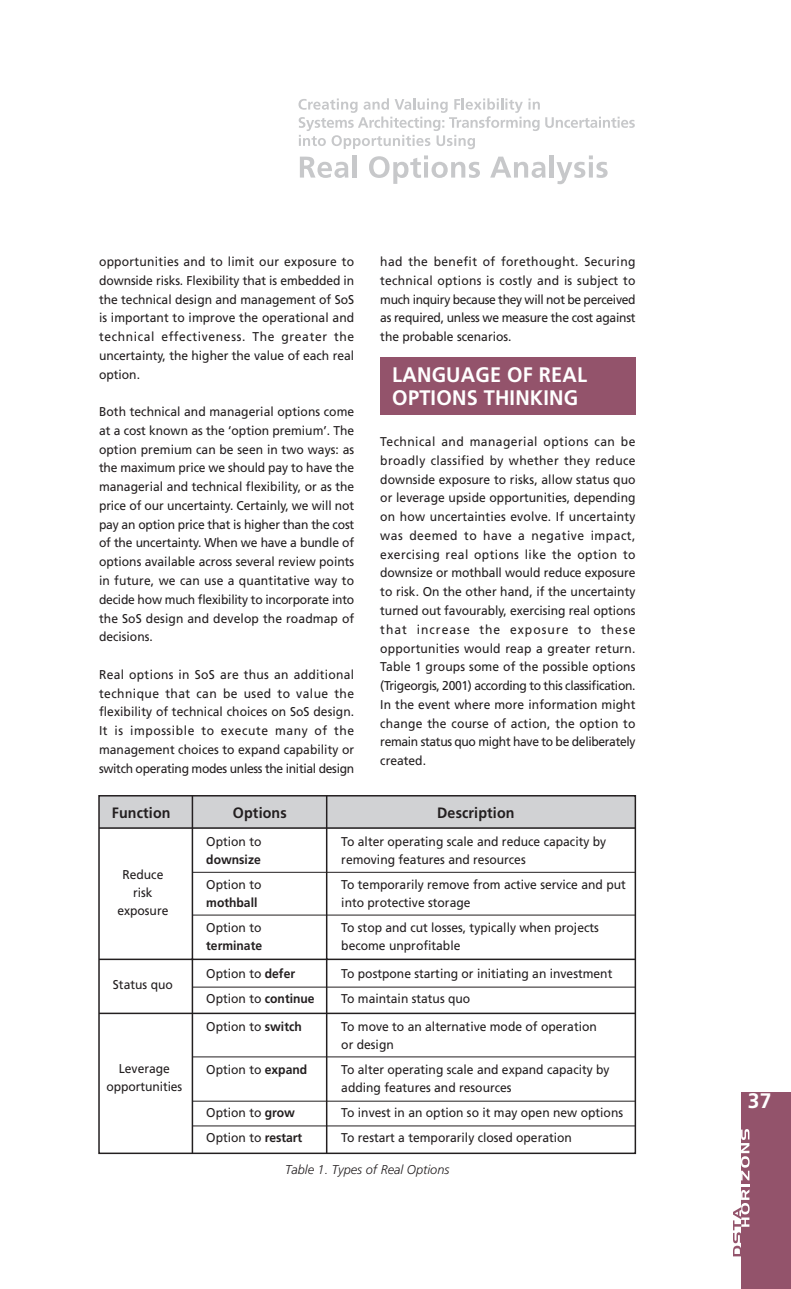
<style>
.page{position:relative;width:791px;height:1289px;background:#fff}
.page>*{position:absolute;margin:0;border:0;box-sizing:border-box;transform-origin:0 0}
.t1{font:700 21px/22.5px "Frutiger LT";letter-spacing:.01em;color:#fff;scale:.95 1}
.t2{font:700 21px "Frutiger";color:#fff}
.t3{font:700 15px "Frutiger LT";letter-spacing:.01em;color:#231f20;scale:.95 1}
.t4{font:12.75px/18.8px "Frutiger LT";color:#231f20;text-align:justify;scale:.95 1}
.t5{font:italic 300 12.75px "Frutiger LT";color:#231f20}
.t6{font:700 12.75px "Frutiger LT";color:#231f20;scale:.95 1}
.s1{font-weight:700}
</style>
<div class="page">
<hr style="left:99px;top:1012px;width:536px;height:2px;background:#231f20">
<div style="left:380px;top:358px;width:255px;height:57px;background:#93536b"></div>
<div style="left:741px;top:1092px;width:50px;height:196px;background:#93536b"></div>
<svg style="left:733px;top:1129px;width:16px;height:127px"></svg>
<div style="left:99px;top:795px;width:536px;height:33px;background:#d1d2d4"></div>
<hr style="left:99px;top:827px;width:536px;height:1px;background:#231f20">
<div style="left:98px;top:795px;width:538px;height:358px;border:2px solid #231f20"></div>
<hr style="left:99px;top:958px;width:536px;height:2px;background:#231f20">
<hr style="left:326px;top:795px;width:1px;height:358px;background:#231f20">
<hr style="left:192px;top:795px;width:1px;height:358px;background:#231f20">
<hr style="left:192px;top:1056px;width:443px;height:1px;background:#231f20">
<hr style="left:192px;top:1100px;width:443px;height:1px;background:#231f20">
<hr style="left:192px;top:1125px;width:443px;height:1px;background:#231f20">
<hr style="left:192px;top:871px;width:443px;height:1px;background:#231f20">
<hr style="left:192px;top:914px;width:443px;height:1px;background:#231f20">
<hr style="left:192px;top:986px;width:443px;height:1px;background:#231f20">
<svg style="left:300px;top:156px;width:48px;height:22px"></svg>
<hr style="left:352px;top:155px;width:4px;height:22px;background:#c7c8ca">
<svg style="left:369px;top:155px;width:111px;height:29px"></svg>
<svg style="left:490px;top:157px;width:55px;height:21px"></svg>
<hr style="left:550px;top:155px;width:4px;height:22px;background:#c7c8ca">
<svg style="left:556px;top:155px;width:52px;height:29px"></svg>
<svg style="left:298px;top:98px;width:337px;height:51px"></svg>
<p class="t4" style="left:99px;top:253px;width:270px">opportunities and to limit our exposure to downside risks. Flexibility that is embedded in the technical design and management of SoS is important to improve the operational and technical effectiveness. The greater the uncertainty, the higher the value of each real option.</p>
<p class="t4" style="left:99px;top:403px;width:270px">Both technical and managerial options come at a cost known as the ‘option premium’. The option premium can be seen in two ways: as the maximum price we should pay to have the managerial and technical flexibility, or as the price of our uncertainty. Certainly, we will not pay an option price that is higher than the cost of the uncertainty. When we have a bundle of options available across several review points in future, we can use a quantitative way to decide how much flexibility to incorporate into the SoS design and develop the roadmap of decisions.</p>
<p class="t4" style="left:99px;top:666px;width:270px">Real options in SoS are thus an additional technique that can be used to value the flexibility of technical choices on SoS design.<br>It is impossible to execute many of the management choices to expand capability or switch operating modes unless the initial design</p>
<p class="t4" style="left:380px;top:253px;width:270px">had the benefit of forethought. Securing technical options is costly and is subject to much inquiry because they will not be perceived as required, unless we measure the cost against the probable scenarios.</p>
<h1 class="t1" style="left:392px;top:365px;width:206px">LANGUAGE OF REAL<br>OPTIONS THINKING</h1>
<p class="t4" style="left:380px;top:433px;width:270px">Technical and managerial options can be broadly classified by whether they reduce downside exposure to risks, allow status quo or leverage upside opportunities, depending on how uncertainties evolve. If uncertainty was deemed to have a negative impact, exercising real options like the option to downsize or mothball would reduce exposure to risk. On the other hand, if the uncertainty turned out favourably, exercising real options that increase the exposure to these opportunities would reap a greater return.<br>Table 1 groups some of the possible options (Trigeorgis, 2001) according to this classification.<br>In the event where more information might change the course of action, the option to remain status quo might have to be deliberately created.</p>
<p class="t3" style="left:112px;top:806px;width:63px">Function</p>
<p class="t3" style="left:233px;top:806px;width:58px">Options</p>
<p class="t3" style="left:437px;top:806px;width:83px">Description</p>
<p class="t4" style="left:206px;top:833px;width:60px">Option to</p>
<p class="t4" style="left:341px;top:833px;width:280px">To alter operating scale and reduce capacity by</p>
<p class="t6" style="left:206px;top:854px;width:59px">downsize</p>
<p class="t4" style="left:341px;top:851px;width:196px">removing features and resources</p>
<p class="t4" style="left:206px;top:876px;width:60px">Option to</p>
<p class="t4" style="left:341px;top:876px;width:301px">To temporarily remove from active service and put</p>
<p class="t6" style="left:206px;top:897px;width:55px">mothball</p>
<p class="t4" style="left:341px;top:894px;width:138px">into protective storage</p>
<p class="t4" style="left:206px;top:919px;width:60px">Option to</p>
<p class="t4" style="left:341px;top:919px;width:273px">To stop and cut losses, typically when projects</p>
<p class="t6" style="left:206px;top:940px;width:60px">terminate</p>
<p class="t4" style="left:341px;top:937px;width:127px">become unprofitable</p>
<p class="t4" style="left:206px;top:965px;width:95px">Option to <span class="s1">defer</span></p>
<p class="t4" style="left:341px;top:965px;width:287px">To postpone starting or initiating an investment</p>
<p class="t4" style="left:206px;top:990px;width:116px">Option to <span class="s1">continue</span></p>
<p class="t4" style="left:341px;top:990px;width:137px">To maintain status quo</p>
<p class="t4" style="left:206px;top:1018px;width:102px">Option to <span class="s1">switch</span></p>
<p class="t4" style="left:341px;top:1018px;width:271px;line-height:18.1px">To move to an alternative mode of operation or design</p>
<p class="t4" style="left:206px;top:1061px;width:108px">Option to <span class="s1">expand</span></p>
<p class="t4" style="left:341px;top:1061px;width:284px;line-height:18.1px">To alter operating scale and expand capacity by adding features and resources</p>
<p class="t4" style="left:206px;top:1104px;width:95px">Option to <span class="s1">grow</span></p>
<p class="t4" style="left:341px;top:1104px;width:298px">To invest in an option so it may open new options</p>
<p class="t4" style="left:206px;top:1129px;width:103px">Option to <span class="s1">restart</span></p>
<p class="t4" style="left:341px;top:1129px;width:244px">To restart a temporarily closed operation</p>
<p class="t4" style="left:117px;top:866px;width:55px;line-height:18px;text-align:center">Reduce risk exposure</p>
<p class="t4" style="left:113px;top:976px;width:65px">Status quo</p>
<p class="t4" style="left:107px;top:1060px;width:81px;line-height:18px;text-align:center">Leverage opportunities</p>
<p class="t5" style="left:285px;top:1164px;width:166px">Table 1. Types of Real Options</p>
<h1 class="t2" style="left:748px;top:1092px;width:25px">37</h1>
</div>
